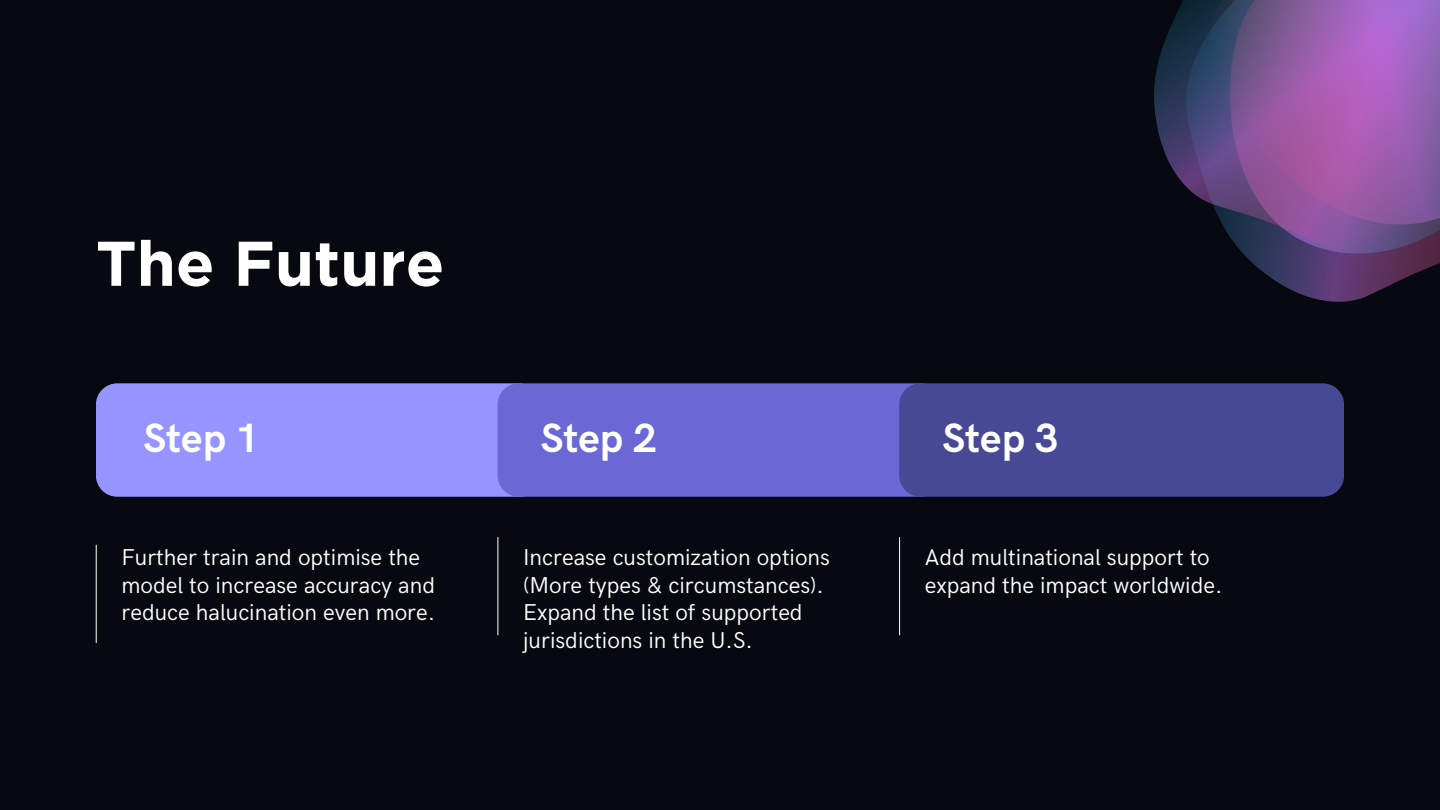
<style>
.page{position:relative;width:1440px;height:810px;background:#06090f}
.page>*{position:absolute;margin:0;border:0;box-sizing:border-box;transform-origin:0 0}
.t1{font:700 63px "Gotham";color:#fff}
.t2{font:700 41px "HK Grotesk";color:#fff}
.t3{font:23px/27.8px "HK Grotesk";color:#fff}
</style>
<div class="page">
<svg style="left:1270px;top:277px;width:137px;height:25px"></svg>
<svg style="left:1243px;top:253px;width:197px;height:24px;background:#473059"></svg>
<svg style="left:1154px;top:0;width:286px;height:253px"></svg>
<svg style="left:1188px;top:0;width:252px;height:240px;background:#815498"></svg>
<div style="left:96px;top:383px;width:445px;height:114px;background:#9695ff;border-radius:21px"></div>
<hr style="left:96px;top:545px;width:1px;height:98px;background:#fff">
<div style="left:498px;top:383px;width:444px;height:114px;background:#6968d4;border-radius:21px"></div>
<hr style="left:498px;top:537px;width:1px;height:98px;background:#fff">
<div style="left:899px;top:383px;width:445px;height:114px;background:#484995;border-radius:21px"></div>
<hr style="left:899px;top:537px;width:1px;height:98px;background:#fff">
<p class="t1" style="left:96px;top:225px;width:350px">The Future</p>
<p class="t2" style="left:143px;top:415px;width:118px">Step 1</p>
<p class="t3" style="left:121px;top:544px;width:315px">Further train and optimise the model to increase accuracy and reduce halucination even more.</p>
<p class="t2" style="left:541px;top:415px;width:118px">Step 2</p>
<p class="t3" style="left:523px;top:544px;width:308px">Increase customization options (More types &amp; circumstances).<br>Expand the list of supported jurisdictions in the U.S.</p>
<p class="t2" style="left:942px;top:415px;width:118px">Step 3</p>
<p class="t3" style="left:925px;top:544px;width:299px">Add multinational support to expand the impact worldwide.</p>
</div>
